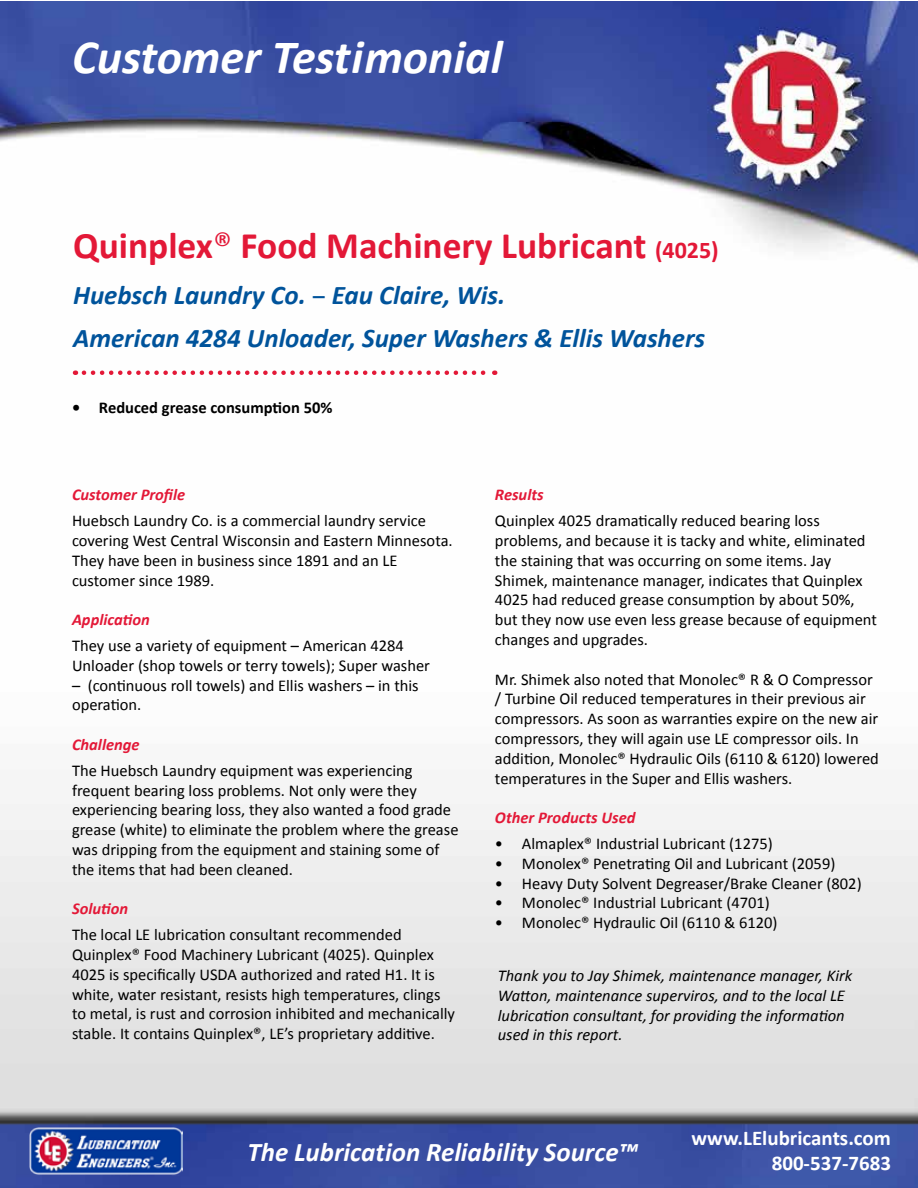
<style>
.page{position:relative;width:918px;height:1188px;background:#fff}
.page>*{position:absolute;margin:0;border:0;box-sizing:border-box;transform-origin:0 0}
.t1{font:italic 700 48px "Calibri";color:#fff}
.t2{font:700 37.5px "Calibri";color:#e31837}
.t3{font:italic 700 27px/42.9px "Calibri";color:#00539b}
.t4{font:italic 700 27px "Calibri";color:#fff}
.t5{font:700 21px/25.2px "Calibri";color:#fff;text-align:right}
.t6{font:16.5px/19.8px "Calibri";color:#000}
.t7{font:italic 16.5px/19.8px "Calibri";color:#000}
.t8{font:italic 700 16.5px "Calibri";color:#e31837}
.t9{font:700 16.5px "Calibri";color:#000}
.s1{font-weight:400}
.s2{font-size:24px}
.s3{font-family:"Myriad Pro";font-weight:600;font-style:normal}
</style>
<div class="page">
<img style="left:1px;top:1px;width:917px;height:1187px">
<svg style="left:84px;top:370px;width:411px;height:5px"></svg>
<img style="left:28px;top:1125px;width:154px;height:50px">
<h1 class="t1" style="left:72px;top:27px;width:432px">Customer Testimonial</h1>
<h2 class="t2" style="left:73px;top:222px;width:647px">Quinplex<span class="s1">®</span> Food Machinery Lubricant <span class="s2">(4025)</span></h2>
<h3 class="t3" style="left:73px;top:274px;width:634px">Huebsch Laundry Co. <span class="s3">–</span> Eau Claire, Wis.<br>American 4284 Unloader, Super Washers &amp; Ellis Washers</h3>
<p class="t9" style="left:72px;top:397px;width:262px">• Reduced grease consumption 50%</p>
<p class="t8" style="left:72px;top:484px;width:115px">Customer Profile</p>
<p class="t6" style="left:72px;top:511px;width:382px">Huebsch Laundry Co. is a commercial laundry service covering West Central Wisconsin and Eastern Minnesota.<br>They have been in business since 1891 and an LE customer since 1989.</p>
<p class="t8" style="left:72px;top:609px;width:79px">Application</p>
<p class="t6" style="left:72px;top:636px;width:360px">They use a variety of equipment – American 4284<br>Unloader (shop towels or terry towels); Super washer</p>
<p class="t6" style="left:72px;top:675px;width:348px">– (continuous roll towels) and Ellis washers – in this operation.</p>
<p class="t8" style="left:72px;top:734px;width:69px">Challenge</p>
<p class="t6" style="left:72px;top:760px;width:388px">The Huebsch Laundry equipment was experiencing frequent bearing loss problems. Not only were they experiencing bearing loss, they also wanted a food grade grease (white) to eliminate the problem where the grease was dripping from the equipment and staining some of the items that had been cleaned.</p>
<p class="t8" style="left:72px;top:898px;width:58px">Solution</p>
<p class="t6" style="left:72px;top:925px;width:385px">The local LE lubrication consultant recommended Quinplex® Food Machinery Lubricant (4025). Quinplex 4025 is specifically USDA authorized and rated H1. It is white, water resistant, resists high temperatures, clings to metal, is rust and corrosion inhibited and mechanically stable. It contains Quinplex®, LE’s proprietary additive.</p>
<p class="t8" style="left:495px;top:484px;width:50px">Results</p>
<p class="t6" style="left:495px;top:511px;width:384px">Quinplex 4025 dramatically reduced bearing loss problems, and because it is tacky and white, eliminated the staining that was occurring on some items. Jay Shimek, maintenance manager, indicates that Quinplex 4025 had reduced grease consumption by about 50%, but they now use even less grease because of equipment changes and upgrades.</p>
<p class="t6" style="left:495px;top:669px;width:385px">Mr. Shimek also noted that Monolec® R &amp; O Compressor / Turbine Oil reduced temperatures in their previous air compressors. As soon as warranties expire on the new air compressors, they will again use LE compressor oils. In addition, Monolec® Hydraulic Oils (6110 &amp; 6120) lowered temperatures in the Super and Ellis washers.</p>
<p class="t8" style="left:495px;top:807px;width:142px">Other Products Used</p>
<p class="t6" style="left:495px;top:834px;width:279px">• Almaplex® Industrial Lubricant (1275)</p>
<p class="t6" style="left:495px;top:853px;width:342px">• Monolex® Penetrating Oil and Lubricant (2059)</p>
<p class="t6" style="left:495px;top:873px;width:368px">• Heavy Duty Solvent Degreaser/Brake Cleaner (802)</p>
<p class="t6" style="left:495px;top:893px;width:276px">• Monolec® Industrial Lubricant (4701)</p>
<p class="t6" style="left:495px;top:913px;width:284px">• Monolec® Hydraulic Oil (6110 &amp; 6120)</p>
<p class="t7" style="left:498px;top:965px;width:356px">Thank you to Jay Shimek, maintenance manager, Kirk Watton, maintenance superviros, and to the local LE lubrication consultant, for providing the information used in this report.</p>
<h3 class="t4" style="left:248px;top:1135px;width:392px">The Lubrication Reliability Source™</h3>
<p class="t5" style="left:692px;top:1125px;width:201px">www.LElubricants.com<br>800-537-7683</p>
</div>
